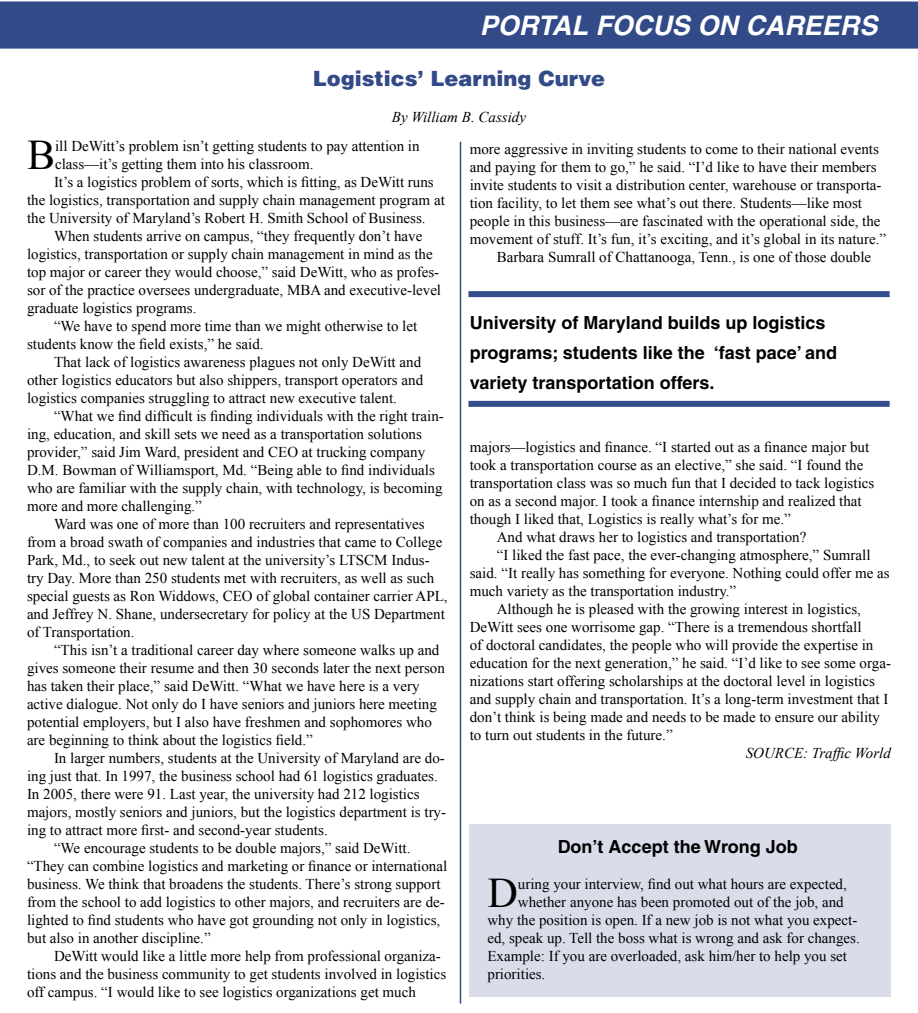
<style>
.page{position:relative;width:918px;height:1013px;background:#fff}
.page>*{position:absolute;margin:0;border:0;box-sizing:border-box;transform-origin:0 0}
.dropcap{font:42.15px "Times New Roman";color:#000}
.depttitle{font:italic 700 27px "Helvetica";color:#fff}
.deptarticles{font:900 21px "Helvetica";color:#324a87}
.pull_quote{font:700 18px/30px "Helvetica";color:#000}
.ptl_subhd{font:700 18px "Helvetica";color:#000}
.portal_text{font:15px/18px "Times New Roman";color:#000}
.dropcap-2{font:15px/18px "Times New Roman";color:#000}
.sourceline{font:italic 15px "Times New Roman";color:#000}
.byline{font:italic 15px "Times New Roman";color:#000}
</style>
<div class="page">
<div style="left:1px;top:2px;width:916px;height:46px;background:#324a87"></div>
<div style="left:0;top:2px;width:918px;height:47px;border:2px solid #324a87"></div>
<hr style="left:460px;top:142px;width:1px;height:861px;background:#344e8d">
<div style="left:468px;top:291px;width:422px;height:6px;background:#344e8d"></div>
<div style="left:468px;top:401px;width:422px;height:6px;background:#344e8d"></div>
<div style="left:470px;top:824px;width:421px;height:172px;background:#dadcea"></div>
<p class="depttitle" style="left:480px;top:9px;width:399px">PORTAL FOCUS ON CAREERS</p>
<p class="deptarticles" style="left:313px;top:64px;width:294px">Logistics’ Learning Curve</p>
<p class="byline" style="left:392px;top:108px;width:136px">By William B. Cassidy</p>
<p class="dropcap" style="left:27px;top:130px;width:30px">B</p>
<p class="dropcap-2" style="left:55px;top:137px;width:366px">ill DeWitt’s problem isn’t getting students to pay attention in class—it’s getting them into his classroom.</p>
<p class="portal_text" style="left:27px;top:173px;width:419px;text-indent:27px">It’s a logistics problem of sorts, which is fitting, as DeWitt runs the logistics, transportation and supply chain management program at the University of Maryland’s Robert H. Smith School of Business.</p>
<p class="portal_text" style="left:27px;top:227px;width:416px;text-indent:27px">When students arrive on campus, “they frequently don’t have logistics, transportation or supply chain management in mind as the top major or career they would choose,” said DeWitt, who as profes&shy;sor of the practice oversees undergraduate, MBA and executive-level graduate logistics programs.</p>
<p class="portal_text" style="left:27px;top:317px;width:392px;text-indent:27px">“We have to spend more time than we might otherwise to let students know the field exists,” he said.</p>
<p class="portal_text" style="left:27px;top:353px;width:398px;text-indent:27px">That lack of logistics awareness plagues not only DeWitt and other logistics educators but also shippers, transport operators and logistics companies struggling to attract new executive talent.</p>
<p class="portal_text" style="left:27px;top:407px;width:418px;text-indent:27px">“What we find difficult is finding individuals with the right train&shy;ing, education, and skill sets we need as a transportation solutions provider,” said Jim Ward, president and CEO at trucking company D.M. Bowman of Williamsport, Md. “Being able to find individuals who are familiar with the supply chain, with technology, is becoming more and more challenging.”</p>
<p class="portal_text" style="left:27px;top:515px;width:422px;text-indent:27px">Ward was one of more than 100 recruiters and representatives from a broad swath of companies and industries that came to College Park, Md., to seek out new talent at the university’s LTSCM Indus&shy;try Day. More than 250 students met with recruiters, as well as such special guests as Ron Widdows, CEO of global container carrier APL, and Jeffrey N. Shane, undersecretary for policy at the US Department of Transportation.</p>
<p class="portal_text" style="left:27px;top:641px;width:419px;text-indent:27px">“This isn’t a traditional career day where someone walks up and gives someone their resume and then 30 seconds later the next person has taken their place,” said DeWitt. “What we have here is a very active dialogue. Not only do I have seniors and juniors here meeting potential employers, but I also have freshmen and sophomores who are beginning to think about the logistics field.”</p>
<p class="portal_text" style="left:27px;top:749px;width:421px;text-indent:27px">In larger numbers, students at the University of Maryland are do&shy;ing just that. In 1997, the business school had 61 logistics graduates.<br>In 2005, there were 91. Last year, the university had 212 logistics majors, mostly seniors and juniors, but the logistics department is try&shy;ing to attract more first- and second-year students.</p>
<p class="portal_text" style="left:27px;top:839px;width:422px;text-indent:27px">“We encourage students to be double majors,” said DeWitt. “They can combine logistics and marketing or finance or international business. We think that broadens the students. There’s strong support from the school to add logistics to other majors, and recruiters are de&shy;lighted to find students who have got grounding not only in logistics, but also in another discipline.”</p>
<p class="portal_text" style="left:27px;top:947px;width:421px;text-indent:27px">DeWitt would like a little more help from professional organiza&shy;tions and the business community to get students involved in logistics off campus. “I would like to see logistics organizations get much</p>
<p class="portal_text" style="left:470px;top:139px;width:418px">more aggressive in inviting students to come to their national events and paying for them to go,” he said. “I’d like to have their members invite students to visit a distribution center, warehouse or transporta&shy;tion facility, to let them see what’s out there. Students—like most people in this business—are fascinated with the operational side, the movement of stuff. It’s fun, it’s exciting, and it’s global in its nature.”</p>
<p class="portal_text" style="left:497px;top:247px;width:376px">Barbara Sumrall of Chattanooga, Tenn., is one of those double</p>
<p class="pull_quote" style="left:470px;top:307px;width:369px">University of Maryland builds up logistics programs; students like the ‘fast pace’ and variety transportation offers.</p>
<p class="portal_text" style="left:470px;top:437px;width:406px">majors—logistics and finance. “I started out as a finance major but took a transportation course as an elective,” she said. “I found the transportation class was so much fun that I decided to tack logistics on as a second major. I took a finance internship and realized that though I liked that, Logistics is really what’s for me.”</p>
<p class="portal_text" style="left:497px;top:527px;width:311px">And what draws her to logistics and transportation?</p>
<p class="portal_text" style="left:470px;top:545px;width:422px;text-indent:27px">“I liked the fast pace, the ever-changing atmosphere,” Sumrall said. “It really has something for everyone. Nothing could offer me as much variety as the transportation industry.”</p>
<p class="portal_text" style="left:470px;top:599px;width:423px;text-indent:27px">Although he is pleased with the growing interest in logistics, DeWitt sees one worrisome gap. “There is a tremendous shortfall<br>of doctoral candidates, the people who will provide the expertise in education for the next generation,” he said. “I’d like to see some orga&shy;nizations start offering scholarships at the doctoral level in logistics and supply chain and transportation. It’s a long-term investment that I don’t think is being made and needs to be made to ensure our ability to turn out students in the future.”</p>
<p class="sourceline" style="left:746px;top:744px;width:147px">SOURCE: Traffic World</p>
<p class="ptl_subhd" style="left:558px;top:835px;width:242px">Don’t Accept the Wrong Job</p>
<p class="dropcap" style="left:488px;top:868px;width:32px">D</p>
<p class="dropcap-2" style="left:518px;top:874px;width:330px">uring your interview, find out what hours are expected,</p>
<p class="dropcap-2" style="left:518px;top:892px;width:327px">whether anyone has been promoted out of the job, and</p>
<p class="dropcap-2" style="left:488px;top:910px;width:371px">why the position is open. If a new job is not what you expect-</p>
<p class="dropcap-2" style="left:488px;top:928px;width:374px">ed, speak up. Tell the boss what is wrong and ask for changes.</p>
<p class="dropcap-2" style="left:488px;top:946px;width:361px">Example: If you are overloaded, ask him/her to help you set</p>
<p class="dropcap-2" style="left:488px;top:964px;width:59px">priorities.</p>
</div>
